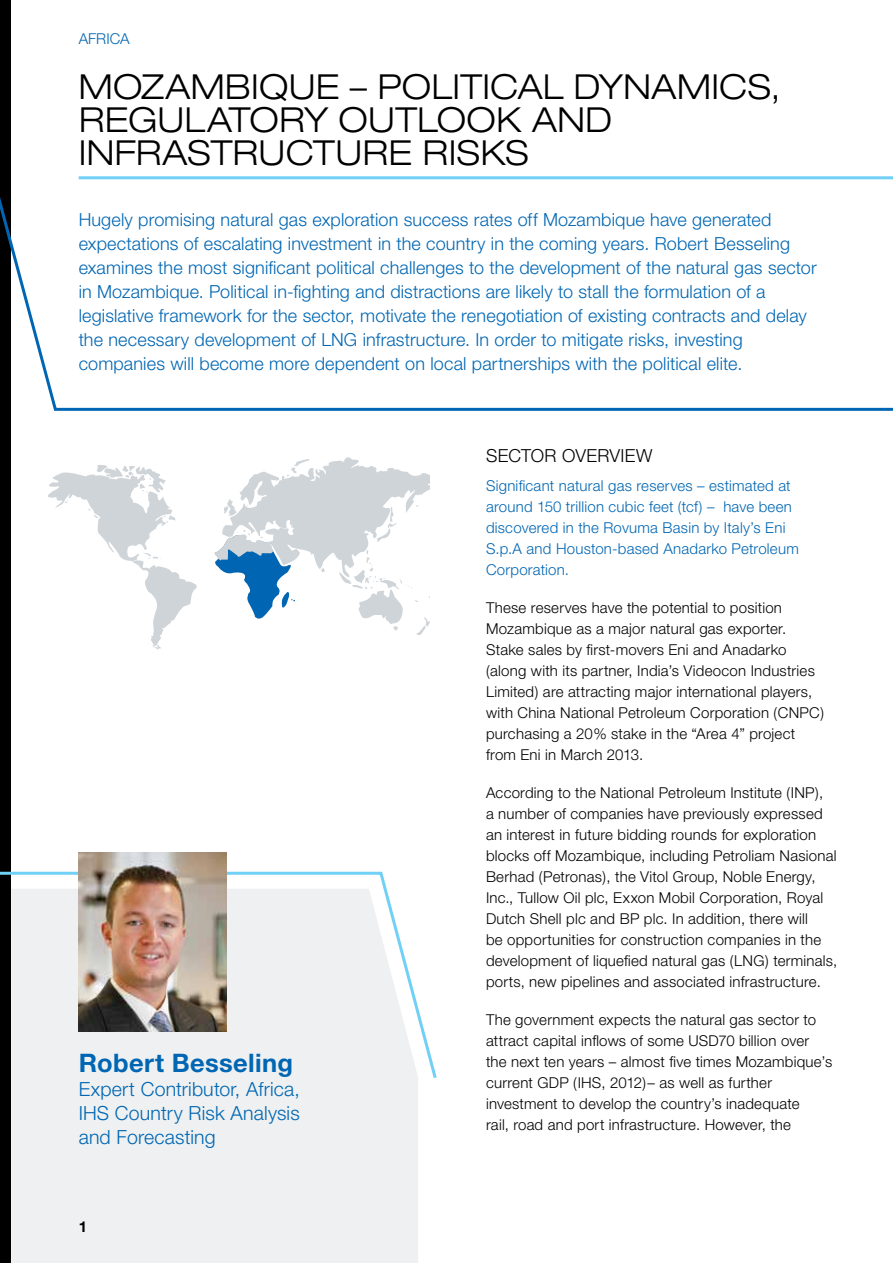
<style>
.page{position:relative;width:893px;height:1263px;background:#fff}
.page>*{position:absolute;margin:0;border:0;box-sizing:border-box;transform-origin:0 0}
.t1{font:300 expanded 34.5px/33px "Helvetica Neue";letter-spacing:.01em;color:#000}
.t2{font:700 25.5px "Helvetica Neue";letter-spacing:.015em;color:#0066b3}
.t3{font:300 19.5px/24px "Helvetica Neue";letter-spacing:.01em;color:#0066b3;text-align:justify}
.t4{font:300 18px/24px "Helvetica Neue";letter-spacing:.01em;color:#0066b3}
.t5{font:300 18px "Helvetica Neue";letter-spacing:.01em;color:#000}
.t6{font:300 15px/21px "Helvetica Neue";letter-spacing:.015em;color:#000}
.t7{font:300 15px/21px "Helvetica Neue";letter-spacing:.015em;color:#0066b3}
.t8{font:700 15px "Helvetica Neue";color:#000}
</style>
<div class="page">
<div style="left:0;top:0;width:11px;height:1263px;background:#000"></div>
<svg style="left:0;top:176px;width:893px;height:235px"></svg>
<svg style="left:48px;top:465px;width:149px;height:184px"></svg>
<svg style="left:214px;top:457px;width:216px;height:178px"></svg>
<div style="left:11px;top:1081px;width:407px;height:182px;background:#eef0f1"></div>
<svg style="left:0;top:870px;width:437px;height:211px"></svg>
<img style="left:79px;top:852px;width:148px;height:180px">
<p class="t7" style="left:79px;top:28px;width:52px">AFRICA</p>
<h1 class="t1" style="left:79px;top:70px;width:703px">MOZAMBIQUE – POLITICAL DYNAMICS,<br>REGULATORY OUTLOOK AND<br>INFRASTRUCTURE RISKS</h1>
<p class="t4" style="left:79px;top:207px;width:739px">Hugely promising natural gas exploration success rates off Mozambique have generated expectations of escalating investment in the country in the coming years. Robert Besseling examines the most significant political challenges to the development of the natural gas sector in Mozambique. Political in-fighting and distractions are likely to stall the formulation of a legislative framework for the sector, motivate the renegotiation of existing contracts and delay the necessary development of LNG infrastructure. In order to mitigate risks, investing companies will become more dependent on local partnerships with the political elite.</p>
<h2 class="t2" style="left:79px;top:1047px;width:216px">Robert Besseling</h2>
<h3 class="t3" style="left:79px;top:1076px;width:223px">Expert Contributor, Africa, IHS Country Risk Analysis and Forecasting</h3>
<p class="t8" style="left:79px;top:1217px;width:10px">1</p>
<p class="t5" style="left:486px;top:444px;width:168px">SECTOR OVERVIEW</p>
<p class="t7" style="left:486px;top:475px;width:314px">Significant natural gas reserves – estimated at around 150 trillion cubic feet (tcf) – have been discovered in the Rovuma Basin by Italy’s Eni S.p.A and Houston-based Anadarko Petroleum Corporation.</p>
<p class="t6" style="left:486px;top:597px;width:339px">These reserves have the potential to position Mozambique as a major natural gas exporter.<br>Stake sales by first-movers Eni and Anadarko (along with its partner, India’s Videocon Industries Limited) are attracting major international players, with China National Petroleum Corporation (CNPC) purchasing a 20% stake in the “Area 4” project from Eni in March 2013.</p>
<p class="t6" style="left:486px;top:782px;width:353px">According to the National Petroleum Institute (INP),<br>a number of companies have previously expressed an interest in future bidding rounds for exploration blocks off Mozambique, including Petroliam Nasional Berhad (Petronas), the Vitol Group, Noble Energy, Inc., Tullow Oil plc, Exxon Mobil Corporation, Royal Dutch Shell plc and BP plc. In addition, there will<br>be opportunities for construction companies in the development of liquefied natural gas (LNG) terminals, ports, new pipelines and associated infrastructure.</p>
<p class="t6" style="left:486px;top:1009px;width:348px">The government expects the natural gas sector to attract capital inflows of some USD70 billion over the next ten years – almost five times Mozambique’s current GDP (IHS, 2012)– as well as further investment to develop the country’s inadequate<br>rail, road and port infrastructure. However, the</p>
</div>
